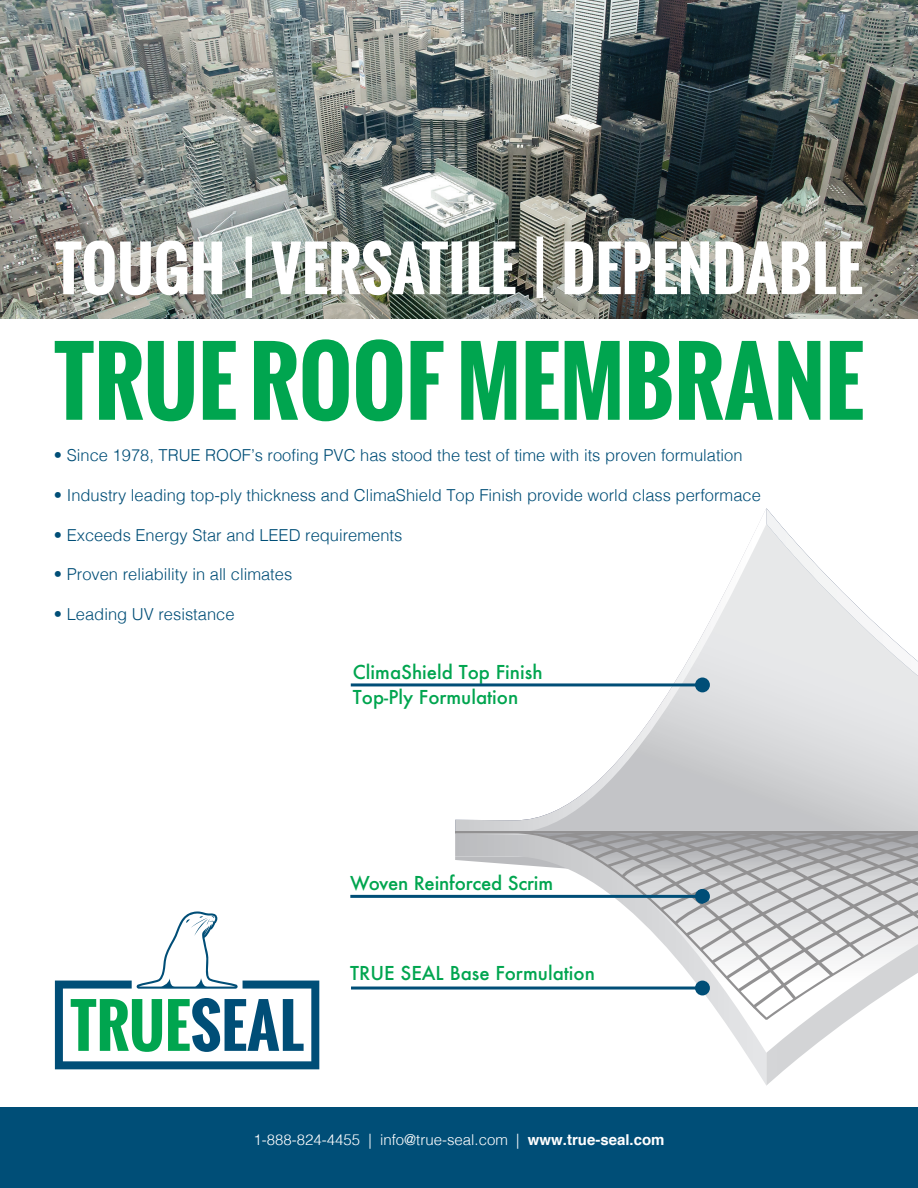
<style>
.page{position:relative;width:918px;height:1188px;background:#fff}
.page>*{position:absolute;margin:0;border:0;box-sizing:border-box;transform-origin:0 0}
.t1{font:700 89.7px "Oswald";color:#00a54f}
.t2{font:700 60px "Oswald";color:#fff}
.t3{font:500 18.6px/25.3px "Futura";color:#00a54f}
.t4{font:300 16.5px "Helvetica";color:#004e77}
.t5{font:300 15px "Helvetica";color:#fff}
.s1{font-weight:700}
</style>
<div class="page">
<img style="left:0;top:0;width:918px;height:318px">
<svg style="left:55px;top:911px;width:264px;height:158px"></svg>
<svg style="left:455px;top:509px;width:311px;height:320px"></svg>
<svg style="left:766px;top:508px;width:14px;height:16px"></svg>
<svg style="left:513px;top:524px;width:405px;height:305px"></svg>
<hr style="left:351px;top:683px;width:351px;height:3px;background:#004e77">
<div style="left:695px;top:678px;width:15px;height:14px;background:#004e77;border-radius:50%"></div>
<hr style="left:351px;top:987px;width:351px;height:3px;background:#004e77">
<svg style="left:455px;top:829px;width:463px;height:257px"></svg>
<hr style="left:350px;top:895px;width:352px;height:3px;background:#004e77">
<hr style="left:455px;top:831px;width:463px;height:2px;background:#929192">
<div style="left:0;top:1107px;width:918px;height:81px;background:#004e77"></div>
<h2 class="t2" style="left:55px;top:224px;width:810px">TOUGH | VERSATILE | DEPENDABLE</h2>
<h1 class="t1" style="left:54px;top:315px;width:812px">TRUE ROOF MEMBRANE</h1>
<p class="t4" style="left:54px;top:441px;width:690px">• Since 1978, TRUE ROOF’s roofing PVC has stood the test of time with its proven formulation</p>
<p class="t4" style="left:54px;top:481px;width:708px">• Industry leading top-ply thickness and ClimaShield Top Finish provide world class performace</p>
<p class="t4" style="left:54px;top:521px;width:350px">• Exceeds Energy Star and LEED requirements</p>
<p class="t4" style="left:54px;top:560px;width:240px">• Proven reliability in all climates</p>
<p class="t4" style="left:54px;top:600px;width:182px">• Leading UV resistance</p>
<p class="t3" style="left:353px;top:659px;width:191px">ClimaShield Top Finish<br>Top-Ply Formulation</p>
<p class="t3" style="left:350px;top:870px;width:204px">Woven Reinforced Scrim</p>
<p class="t3" style="left:350px;top:960px;width:246px">TRUE SEAL Base Formulation</p>
<p class="t5" style="left:253px;top:1127px;width:413px">1-888-824-4455 | info@true-seal.com | <span class="s1">www.true-seal.com</span></p>
</div>
